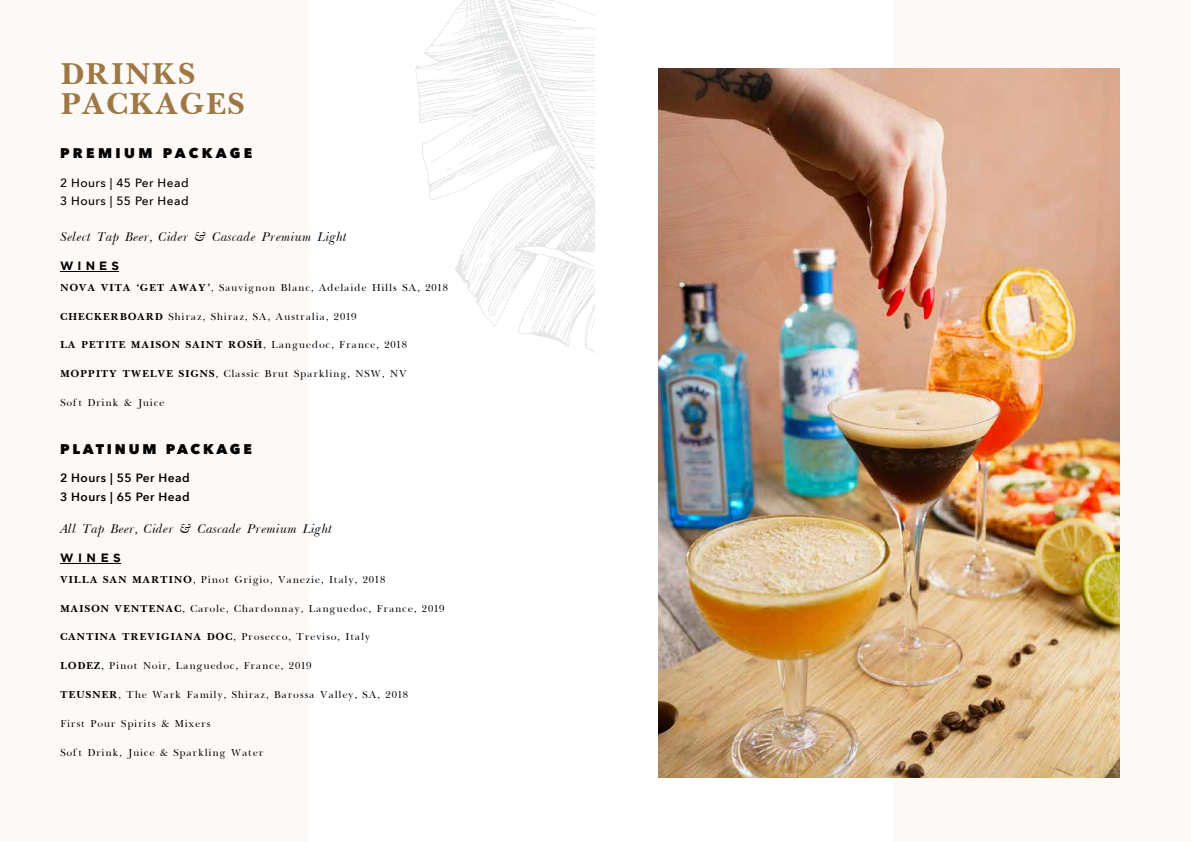
<style>
.page{position:relative;width:1191px;height:842px;background:#fff}
.page>*{position:absolute;margin:0;border:0;box-sizing:border-box;transform-origin:0 0}
.t1{font:700 35.9px/29.4px "Baskerville";color:#9e7844}
.t2{font:italic 300 15px "Baskerville";letter-spacing:.04em;color:#000}
.t3{font:800 14px "Avenir Next";letter-spacing:.2em;color:#000}
.t4{font:800 14px "Avenir Next";letter-spacing:.24em;color:#000}
.t5{font:300 12px "Baskerville";letter-spacing:.04em;color:#000}
.t6{font:700 12px "Baskerville";letter-spacing:.04em;color:#000}
.t7{font:600 12px/18.4px "Avenir Next";letter-spacing:.04em;color:#000}
.t8{font:500 12px/18.4px "Avenir Next";letter-spacing:.04em;color:#000}
.t9{font:700 12px "Gotham";letter-spacing:.36em;color:#000}
.s1{font-weight:700}
.s2{font-weight:300}
</style>
<div class="page">
<div style="left:0;top:0;width:307px;height:842px;background:#fdf9f6"></div>
<hr style="left:60px;top:563px;width:61px;height:1px;background:#000">
<hr style="left:60px;top:271px;width:59px;height:1px;background:#000">
<div style="left:893px;top:0;width:298px;height:842px;background:#fdf9f6"></div>
<img style="left:658px;top:68px;width:461px;height:709px">
<img style="left:415px;top:0;width:520px;height:374px">
<svg style="left:573px;top:84px;width:57px;height:4px"></svg>
<svg style="left:554px;top:102px;width:129px;height:14px"></svg>
<svg style="left:801px;top:324px;width:75px;height:40px"></svg>
<svg style="left:446px;top:168px;width:6px;height:3px"></svg>
<svg style="left:493px;top:114px;width:6px;height:5px"></svg>
<svg style="left:884px;top:282px;width:15px;height:6px"></svg>
<svg style="left:663px;top:268px;width:11px;height:9px"></svg>
<svg style="left:633px;top:259px;width:7px;height:11px"></svg>
<svg style="left:667px;top:242px;width:15px;height:2px"></svg>
<svg style="left:590px;top:147px;width:143px;height:71px"></svg>
<svg style="left:594px;top:282px;width:34px;height:74px"></svg>
<svg style="left:896px;top:136px;width:21px;height:29px"></svg>
<svg style="left:911px;top:179px;width:18px;height:13px"></svg>
<svg style="left:908px;top:202px;width:18px;height:14px"></svg>
<svg style="left:566px;top:303px;width:10px;height:21px"></svg>
<svg style="left:575px;top:269px;width:13px;height:22px"></svg>
<svg style="left:565px;top:124px;width:46px;height:6px"></svg>
<svg style="left:752px;top:270px;width:25px;height:51px"></svg>
<svg style="left:460px;top:150px;width:36px;height:26px"></svg>
<svg style="left:471px;top:188px;width:86px;height:131px"></svg>
<svg style="left:846px;top:214px;width:8px;height:10px"></svg>
<svg style="left:577px;top:189px;width:5px;height:3px"></svg>
<svg style="left:869px;top:160px;width:13px;height:41px"></svg>
<h1 class="t1" style="left:60px;top:60px;width:187px">DRINKS<br>PACKAGES</h1>
<p class="t4" style="left:60px;top:144px;width:194px">PREMIUM PACKAGE</p>
<p class="t8" style="left:60px;top:173px;width:130px">2 Hours | 45 Per Head<br>3 Hours | 55 Per Head</p>
<p class="t2" style="left:60px;top:229px;width:288px">Select Tap Beer, Cider &amp; Cascade Premium Light</p>
<p class="t9" style="left:60px;top:259px;width:61px">WINES</p>
<p class="t5" style="left:60px;top:282px;width:390px"><span class="s1">NOVA VITA ‘GET AWAY’</span>, Sauvignon Blanc, Adelaide Hills SA, 2018</p>
<p class="t5" style="left:60px;top:310px;width:298px"><span class="s1">CHECKERBOARD</span> Shiraz, Shiraz, SA, Australia, 2019</p>
<p class="t6" style="left:60px;top:339px;width:349px">LA PETITE MAISON SAINT ROSÉ<span class="s2">, Languedoc, France, 2018</span></p>
<p class="t5" style="left:60px;top:368px;width:349px"><span class="s1">MOPPITY TWELVE SIGNS</span>, Classic Brut Sparkling, NSW, NV</p>
<p class="t5" style="left:60px;top:397px;width:106px">Soft Drink &amp; Juice</p>
<p class="t3" style="left:60px;top:440px;width:193px">PLATINUM PACKAGE</p>
<p class="t7" style="left:60px;top:469px;width:131px">2 Hours | 55 Per Head<br>3 Hours | 65 Per Head</p>
<p class="t2" style="left:60px;top:521px;width:274px">All Tap Beer, Cider &amp; Cascade Premium Light</p>
<p class="t9" style="left:60px;top:551px;width:62px">WINES</p>
<p class="t5" style="left:60px;top:573px;width:327px"><span class="s1">VILLA SAN MARTINO</span>, Pinot Grigio, Vanezie, Italy, 2018</p>
<p class="t5" style="left:60px;top:602px;width:386px"><span class="s1">MAISON VENTENAC</span>, Carole, Chardonnay, Languedoc, France, 2019</p>
<p class="t5" style="left:60px;top:631px;width:312px"><span class="s1">CANTINA TREVIGIANA DOC</span>, Prosecco, Treviso, Italy</p>
<p class="t5" style="left:60px;top:660px;width:253px"><span class="s1">LODEZ</span>, Pinot Noir, Languedoc, France, 2019</p>
<p class="t5" style="left:60px;top:689px;width:350px"><span class="s1">TEUSNER</span>, The Wark Family, Shiraz, Barossa Valley, SA, 2018</p>
<p class="t5" style="left:60px;top:717px;width:152px">First Pour Spirits &amp; Mixers</p>
<p class="t5" style="left:60px;top:746px;width:205px">Soft Drink, Juice &amp; Sparkling Water</p>
</div>
